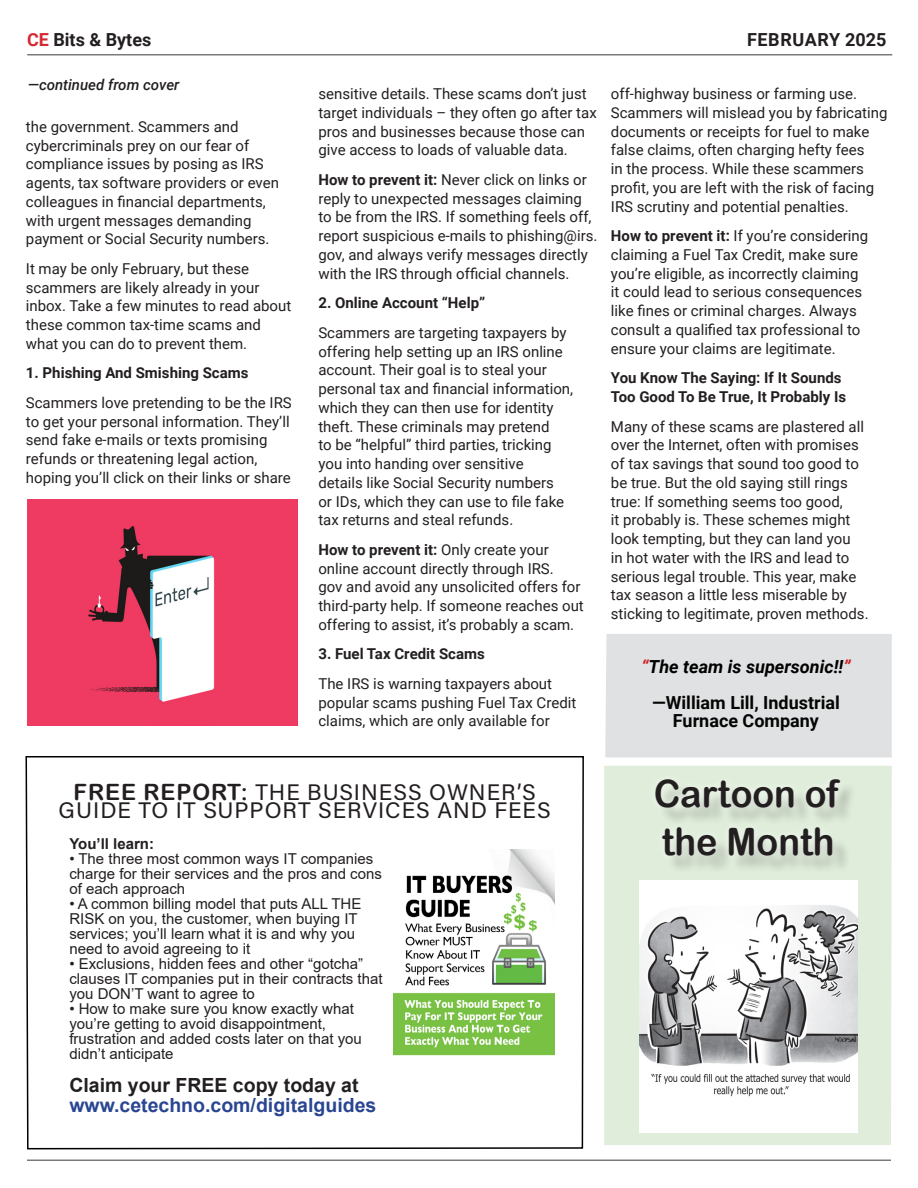
<style>
.page{position:relative;width:918px;height:1188px;background:#fff}
.page>*{position:absolute;margin:0;border:0;box-sizing:border-box;transform-origin:0 0}
.heading_1{font:37.8px "Arial Rounded MT Bold";color:#231f20;scale:.95 1}
.body_heading{font:22.5px/18px "Acumin Variable Concept";letter-spacing:.04em;color:#231f20;text-align:center}
.t1{font:700 19.5px "Arial";color:#2a4692}
.t2{font:700 19.5px "Arial";color:#231f20}
.testimonial_name{font:700 18px/18px "Roboto";color:#040503;text-align:center}
.testimonial_quote{font:italic 700 18px "Roboto";color:#000}
.t3{font:700 18px "Roboto";color:#231f20}
.t4{font:700 18px "Roboto";letter-spacing:.03em;color:#231f20}
.body_copy{font:15px/18.8px "Roboto";color:#231f20}
.t5{font:15px/15px "Arial";color:#231f20}
.body_copy-2{font:700 15px/18.8px "Roboto";color:#231f20}
.continued_from{font:italic 500 15px "Roboto";color:#231f20}
.t6{font:700 15px "Arial";color:#231f20}
.s1{color:#d52933}
.s2{font-weight:700}
.s3{color:#d1232a}
.s4{font-family:"Arial Rounded MT Bold"}
</style>
<div class="page">
<svg style="left:25px;top:756px;width:559px;height:394px"></svg>
<hr style="left:27px;top:1160px;width:864px;height:1px;background:#7a7b7e">
<hr style="left:28px;top:54px;width:864px;height:2px;background:#787a7d">
<div style="left:604px;top:766px;width:288px;height:379px;background:#dfedda"></div>
<div style="left:605px;top:634px;width:287px;height:124px;background:#e0e1e3"></div>
<div style="left:658px;top:782px;width:200px;height:92px;background:#ddebd8"></div>
<div style="left:646px;top:770px;width:203px;height:95px;background:#fff;opacity:.75"></div>
<img style="left:639px;top:880px;width:218px;height:252px">
<img style="left:394px;top:849px;width:160px;height:207px">
<img style="left:28px;top:500px;width:269px;height:226px">
<p class="t3" style="left:27px;top:27px;width:126px"><span class="s1">CE</span> Bits &amp; Bytes</p>
<p class="t4" style="left:747px;top:27px;width:141px">FEBRUARY 2025</p>
<p class="continued_from" style="left:28px;top:74px;width:153px">—continued from cover</p>
<p class="body_copy" style="left:611px;top:84px;width:278px">off-highway business or farming use.<br>Scammers will mislead you by fabricating documents or receipts for fuel to make false claims, often charging hefty fees<br>in the process. While these scammers profit, you are left with the risk of facing IRS scrutiny and potential penalties.</p>
<p class="body_copy" style="left:611px;top:226px;width:259px"><span class="s2">How to prevent it:</span> If you’re considering claiming a Fuel Tax Credit, make sure you’re eligible, as incorrectly claiming it could lead to serious consequences like fines or criminal charges. Always consult a qualified tax professional to ensure your claims are legitimate.</p>
<p class="body_copy-2" style="left:611px;top:368px;width:237px">You Know The Saying: If It Sounds<br>Too Good To Be True, It Probably Is</p>
<p class="body_copy" style="left:611px;top:416px;width:259px">Many of these scams are plastered all over the Internet, often with promises of tax savings that sound too good to be true. But the old saying still rings true: If something seems too good,<br>it probably is. These schemes might look tempting, but they can land you<br>in hot water with the IRS and lead to serious legal trouble. This year, make tax season a little less miserable by sticking to legitimate, proven methods.</p>
<p class="body_copy" style="left:318px;top:84px;width:280px">sensitive details. These scams don’t just target individuals – they often go after tax pros and businesses because those can give access to loads of valuable data.</p>
<p class="body_copy" style="left:318px;top:170px;width:281px"><span class="s2">How to prevent it:</span> Never click on links or reply to unexpected messages claiming to be from the IRS. If something feels off, report suspicious e-mails to phishing@irs. gov, and always verify messages directly with the IRS through official channels.</p>
<p class="body_copy-2" style="left:318px;top:293px;width:168px">2. Online Account “Help”</p>
<p class="body_copy" style="left:318px;top:323px;width:256px">Scammers are targeting taxpayers by offering help setting up an IRS online account. Their goal is to steal your personal tax and financial information, which they can then use for identity theft. These criminals may pretend<br>to be “helpful” third parties, tricking you into handing over sensitive<br>details like Social Security numbers<br>or IDs, which they can use to file fake tax returns and steal refunds.</p>
<p class="body_copy" style="left:318px;top:540px;width:267px"><span class="s2">How to prevent it:</span> Only create your online account directly through IRS.<br>gov and avoid any unsolicited offers for third-party help. If someone reaches out offering to assist, it’s probably a scam.</p>
<p class="body_copy-2" style="left:318px;top:644px;width:168px">3. Fuel Tax Credit Scams</p>
<p class="body_copy" style="left:318px;top:674px;width:259px">The IRS is warning taxpayers about popular scams pushing Fuel Tax Credit claims, which are only available for</p>
<p class="body_copy" style="left:26px;top:117px;width:255px">the government. Scammers and cybercriminals prey on our fear of compliance issues by posing as IRS agents, tax software providers or even colleagues in financial departments, with urgent messages demanding payment or Social Security numbers.</p>
<p class="body_copy" style="left:26px;top:259px;width:267px">It may be only February, but these scammers are likely already in your inbox. Take a few minutes to read about these common tax-time scams and what you can do to prevent them.</p>
<p class="body_copy-2" style="left:26px;top:363px;width:224px">1. Phishing And Smishing Scams</p>
<p class="body_copy" style="left:26px;top:393px;width:267px">Scammers love pretending to be the IRS to get your personal information. They’ll send fake e-mails or texts promising refunds or threatening legal action, hoping you’ll click on their links or share</p>
<p class="testimonial_quote" style="left:641px;top:654px;width:211px"><span class="s3">“</span>The team is supersonic!!<span class="s3">”</span></p>
<p class="testimonial_name" style="left:652px;top:693px;width:189px">—William Lill, Industrial<br>Furnace Company</p>
<p class="body_heading" style="left:59px;top:782px;width:494px"><span class="s4">FREE REPORT:</span> THE BUSINESS OWNER’S<br>GUIDE TO IT SUPPORT SERVICES AND FEES</p>
<p class="t6" style="left:69px;top:834px;width:86px">You’ll learn:</p>
<p class="t5" style="left:69px;top:852px;width:314px">• The three most common ways IT companies charge for their services and the pros and cons of each approach</p>
<p class="t5" style="left:69px;top:897px;width:294px">• A common billing model that puts ALL THE<br>RISK on you, the customer, when buying IT</p>
<p class="t5" style="left:69px;top:927px;width:287px">services; you’ll learn what it is and why you need to avoid agreeing to it</p>
<p class="t5" style="left:69px;top:957px;width:315px">• Exclusions, hidden fees and other “gotcha” clauses IT companies put in their contracts that you DON’T want to agree to</p>
<p class="t5" style="left:69px;top:1002px;width:286px">• How to make sure you know exactly what you’re getting to avoid disappointment,</p>
<p class="t5" style="left:69px;top:1032px;width:294px">frustration and added costs later on that you didn’t anticipate</p>
<p class="t2" style="left:69px;top:1072px;width:291px">Claim your FREE copy today at</p>
<p class="t1" style="left:69px;top:1091px;width:309px">www.cetechno.com/digitalguides</p>
<p class="heading_1" style="left:654px;top:771px;width:196px">Cartoon of</p>
<p class="heading_1" style="left:662px;top:819px;width:183px">the Month</p>
</div>
